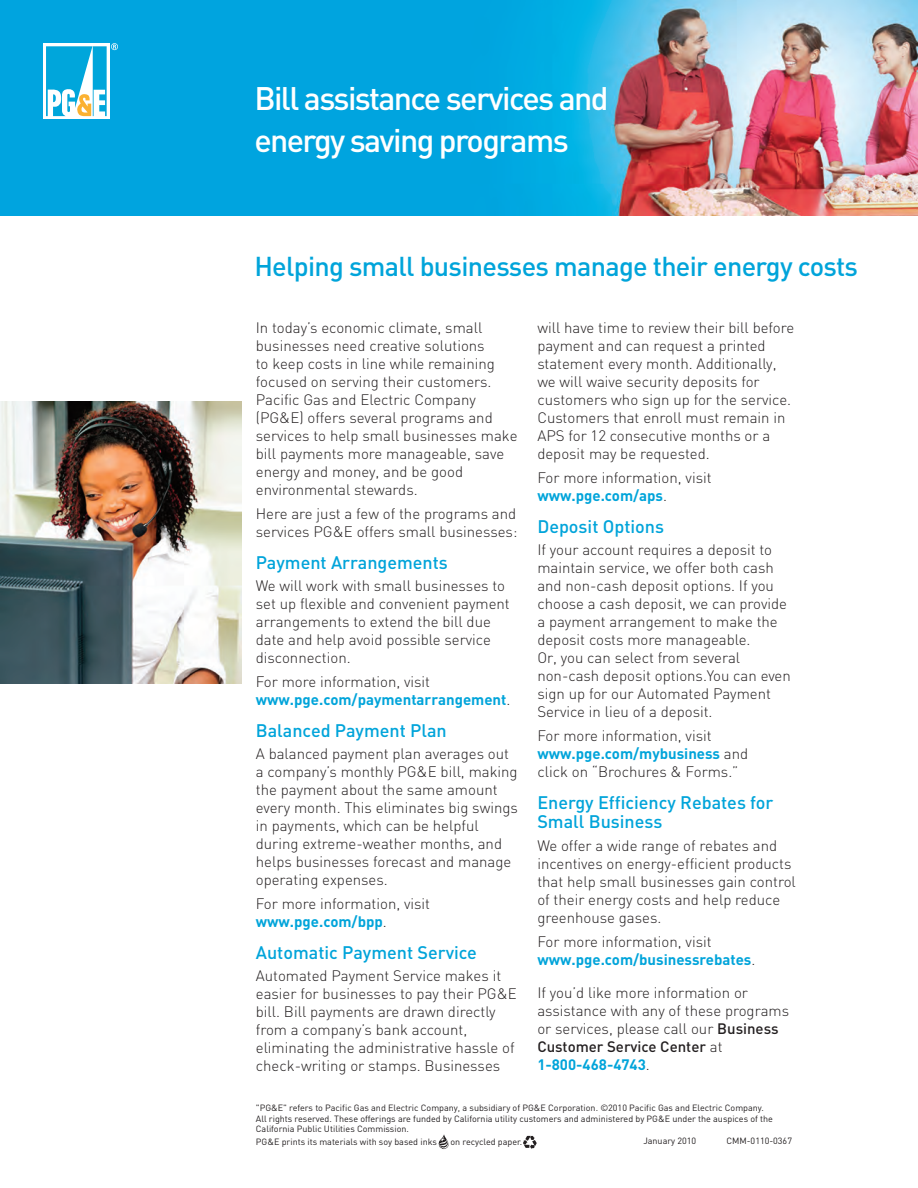
<style>
.page{position:relative;width:918px;height:1188px;background:#fff}
.page>*{position:absolute;margin:0;border:0;box-sizing:border-box;transform-origin:0 0}
.t1{font:500 32.25px/42px "DIN";letter-spacing:-.05em;color:#fff}
.t2{font:500 27px "DIN";letter-spacing:-.025em;color:#00a4da}
.t3{font:500 18px/19.5px "DIN";color:#00a4da}
.t4{font:300 15px/18px "DIN";color:#231f20}
.t5{font:700 15px/18px "DIN";color:#00a4da}
.t6{font:9px/10.5px "DIN";color:#231f20}
.s1{font-weight:300;color:#231f20}
.s2{font-weight:700;color:#00a4da}
.s3{font-weight:500}
</style>
<div class="page">
<img style="left:0;top:0;width:918px;height:216px">
<div style="left:43px;top:43px;width:67px;height:76px;background:#fff"></div>
<svg style="left:46px;top:43px;width:72px;height:73px"></svg>
<svg style="left:438px;top:1134px;width:11px;height:15px"></svg>
<svg style="left:523px;top:1136px;width:14px;height:13px"></svg>
<img style="left:0;top:401px;width:241px;height:283px">
<h1 class="t1" style="left:254px;top:77px;width:356px">Bill assistance services and energy saving programs</h1>
<h2 class="t2" style="left:254px;top:251px;width:605px">Helping small businesses manage their energy costs</h2>
<p class="t4" style="left:256px;top:318px;width:263px">In today’s economic climate, small businesses need creative solutions<br>to keep costs in line while remaining focused on serving their customers.<br>Pacific Gas and Electric Company (PG&amp;E) offers several programs and services to help small businesses make bill payments more manageable, save energy and money, and be good environmental stewards.</p>
<p class="t4" style="left:256px;top:504px;width:263px">Here are just a few of the programs and services PG&amp;E offers small businesses:</p>
<p class="t3" style="left:256px;top:552px;width:194px">Payment Arrangements</p>
<p class="t4" style="left:256px;top:576px;width:255px">We will work with small businesses to set up flexible and convenient payment arrangements to extend the bill due date and help avoid possible service disconnection.</p>
<p class="t5" style="left:256px;top:672px;width:256px"><span class="s1">For more information, visit </span>www.pge.com/paymentarrangement<span class="s1">.</span></p>
<p class="t3" style="left:256px;top:720px;width:192px">Balanced Payment Plan</p>
<p class="t4" style="left:256px;top:744px;width:264px">A balanced payment plan averages out a company’s monthly PG&amp;E bill, making the payment about the same amount every month. This eliminates big swings in payments, which can be helpful during extreme-weather months, and helps businesses forecast and manage operating expenses.</p>
<p class="t4" style="left:256px;top:894px;width:176px">For more information, visit <span class="s2">www.pge.com/bpp</span>.</p>
<p class="t3" style="left:256px;top:942px;width:223px">Automatic Payment Service</p>
<p class="t4" style="left:256px;top:966px;width:263px">Automated Payment Service makes it easier for businesses to pay their PG&amp;E bill. Bill payments are drawn directly from a company’s bank account, eliminating the administrative hassle of check-writing or stamps. Businesses</p>
<p class="t4" style="left:537px;top:318px;width:258px">will have time to review their bill before payment and can request a printed statement every month. Additionally, we will waive security deposits for customers who sign up for the service.<br>Customers that enroll must remain in APS for 12 consecutive months or a deposit may be requested.</p>
<p class="t4" style="left:537px;top:468px;width:176px">For more information, visit <span class="s2">www.pge.com/aps</span>.</p>
<p class="t3" style="left:537px;top:516px;width:128px">Deposit Options</p>
<p class="t4" style="left:537px;top:540px;width:255px">If your account requires a deposit to maintain service, we offer both cash and non-cash deposit options. If you choose a cash deposit, we can provide a payment arrangement to make the deposit costs more manageable.<br>Or, you can select from several non-cash deposit options.You can even sign up for our Automated Payment Service in lieu of a deposit.</p>
<p class="t4" style="left:537px;top:726px;width:212px">For more information, visit <span class="s2">www.pge.com/mybusiness</span> and click on “Brochures &amp; Forms.”</p>
<p class="t3" style="left:537px;top:792px;width:238px">Energy Efficiency Rebates for<br>Small Business</p>
<p class="t4" style="left:537px;top:836px;width:260px">We offer a wide range of rebates and incentives on energy-efficient products that help small businesses gain control of their energy costs and help reduce greenhouse gases.</p>
<p class="t5" style="left:537px;top:932px;width:220px"><span class="s1">For more information, visit </span>www.pge.com/businessrebates<span class="s1">.</span></p>
<p class="t4" style="left:537px;top:983px;width:253px">If you’d like more information or assistance with any of these programs or services, please call our <span class="s3">Business<br>Customer Service Center</span> at<br><span class="s2">1-800-468-4743</span>.</p>
<p class="t6" style="left:256px;top:1102px;width:519px">"PG&amp;E" refers to Pacific Gas and Electric Company, a subsidiary of PG&amp;E Corporation. ©2010 Pacific Gas and Electric Company.<br>All rights reserved. These offerings are funded by California utility customers and administered by PG&amp;E under the auspices of the<br>California Public Utilities Commission.</p>
<p class="t6" style="left:256px;top:1136px;width:183px">PG&amp;E prints its materials with soy based inks</p>
<p class="t6" style="left:450px;top:1136px;width:73px">on recycled paper.</p>
<p class="t6" style="left:643px;top:1135px;width:54px">January 2010</p>
<p class="t6" style="left:726px;top:1135px;width:67px">CMM-0110-0367</p>
</div>
